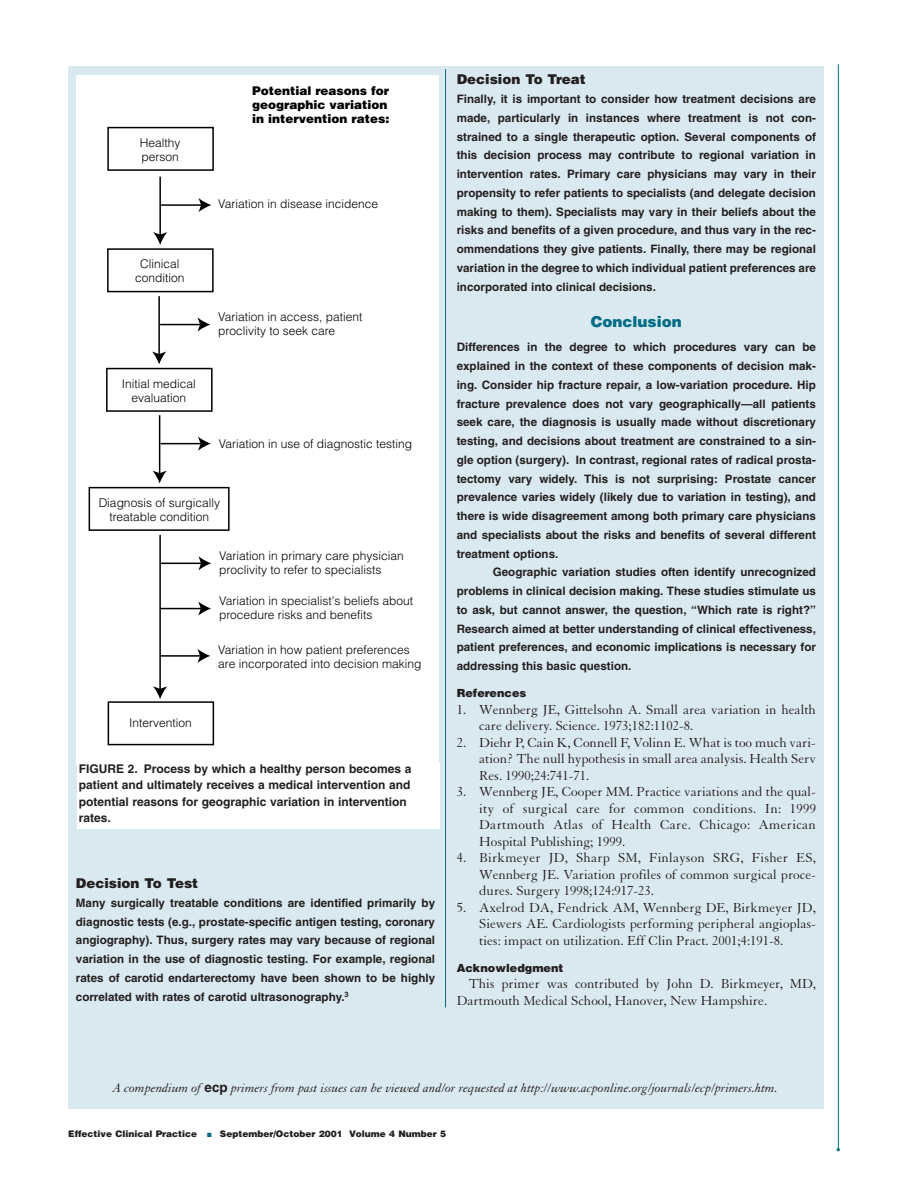
<style>
.page{position:relative;width:918px;height:1188px;background:#fff}
.page>*{position:absolute;margin:0;border:0;box-sizing:border-box;transform-origin:0 0}
.t1{font:900 15px "Helvetica";color:#006c85}
.t2{font:14.25px/16.5px "Granjon";color:#231f20;text-align:justify}
.t3{font:italic 13.5px "Granjon";color:#231f20}
.t4{font:900 13.5px "Helvetica";color:#231f20}
.t5{font:300 12px/14.2px "Helvetica";color:#000}
.t6{font:700 12px/16.5px "Helvetica";color:#231f20}
.t7{font:900 12px/14.2px "Helvetica";color:#000}
.t8{font:700 11.7px/18.8px "Helvetica";color:#231f20;text-align:justify}
.t9{font:900 11.25px "Helvetica";color:#231f20}
.t10{font:10.5px "Granjon";color:#006c85}
.t11{font:900 9px "Helvetica";color:#231f20}
.s1{font-family:"Helvetica";font-weight:700;font-style:normal}
.s2{color:#006c85}
</style>
<div class="page">
<hr style="left:838px;top:64px;width:1px;height:1086px;background:#006c85">
<div style="left:68px;top:66px;width:756px;height:1043px;background:#dae9ef"></div>
<hr style="left:445px;top:69px;width:1px;height:938px;background:#006c85">
<div style="left:77px;top:75px;width:362px;height:689px;background:#fff"></div>
<hr style="left:159px;top:177px;width:2px;height:59px;background:#000">
<svg style="left:153px;top:232px;width:14px;height:13px"></svg>
<div style="left:107px;top:127px;width:107px;height:44px;background:#fff;border:2px solid #000"></div>
<hr style="left:161px;top:204px;width:41px;height:2px;background:#000">
<svg style="left:199px;top:198px;width:12px;height:14px"></svg>
<div style="left:107px;top:248px;width:107px;height:44px;background:#fff;border:2px solid #000"></div>
<hr style="left:158px;top:296px;width:2px;height:59px;background:#000">
<svg style="left:152px;top:352px;width:14px;height:12px"></svg>
<hr style="left:160px;top:324px;width:41px;height:1px;background:#000">
<svg style="left:197px;top:317px;width:13px;height:15px"></svg>
<div style="left:106px;top:368px;width:107px;height:44px;background:#fff;border:2px solid #000"></div>
<hr style="left:159px;top:415px;width:1px;height:59px;background:#000">
<svg style="left:153px;top:471px;width:14px;height:12px"></svg>
<hr style="left:161px;top:443px;width:41px;height:1px;background:#000">
<svg style="left:198px;top:437px;width:13px;height:14px"></svg>
<div style="left:89px;top:487px;width:141px;height:44px;background:#fff;border:2px solid #000"></div>
<hr style="left:159px;top:535px;width:2px;height:155px;background:#000">
<svg style="left:153px;top:686px;width:14px;height:13px"></svg>
<hr style="left:161px;top:563px;width:41px;height:1px;background:#000">
<svg style="left:198px;top:556px;width:13px;height:14px"></svg>
<div style="left:108px;top:701px;width:106px;height:44px;background:#fff;border:2px solid #000"></div>
<hr style="left:161px;top:608px;width:41px;height:1px;background:#000">
<svg style="left:198px;top:601px;width:13px;height:15px"></svg>
<hr style="left:160px;top:655px;width:41px;height:2px;background:#000">
<svg style="left:198px;top:649px;width:12px;height:14px"></svg>
<div style="left:77px;top:762px;width:362px;height:67px;background:#fff"></div>
<p class="t5" style="left:140px;top:136px;width:42px">Healthy person</p>
<p class="t5" style="left:135px;top:258px;width:51px;text-align:center">Clinical condition</p>
<p class="t5" style="left:122px;top:377px;width:76px;text-align:center">Initial medical evaluation</p>
<p class="t7" style="left:252px;top:84px;width:139px">Potential reasons for geographic variation in intervention rates:</p>
<p class="t5" style="left:218px;top:198px;width:162px">Variation in disease incidence</p>
<p class="t5" style="left:218px;top:311px;width:146px">Variation in access, patient proclivity to seek care</p>
<p class="t5" style="left:219px;top:437px;width:195px">Variation in use of diagnostic testing</p>
<p class="t5" style="left:99px;top:496px;width:123px;text-align:center">Diagnosis of surgically treatable condition</p>
<p class="t5" style="left:219px;top:549px;width:186px">Variation in primary care physician proclivity to refer to specialists</p>
<p class="t5" style="left:129px;top:717px;width:64px">Intervention</p>
<p class="t5" style="left:219px;top:595px;width:196px">Variation in specialist's beliefs about procedure risks and benefits</p>
<p class="t5" style="left:218px;top:644px;width:205px">Variation in how patient preferences are incorporated into decision making</p>
<p class="t6" style="left:79px;top:761px;width:334px">FIGURE 2. Process by which a healthy person becomes a patient and ultimately receives a medical intervention and potential reasons for geographic variation in intervention rates.</p>
<p class="t4" style="left:76px;top:878px;width:124px">Decision To Test</p>
<p class="t8" style="left:76px;top:894px;width:361px">Many surgically treatable conditions are identified primarily by diagnostic tests (e.g., prostate-specific antigen testing, coronary angiography). Thus, surgery rates may vary because of regional variation in the use of diagnostic testing. For example, regional rates of carotid endarterectomy have been shown to be highly correlated with rates of carotid ultrasonography.<sup>3</sup></p>
<p class="t4" style="left:457px;top:75px;width:131px">Decision To Treat</p>
<p class="t8" style="left:457px;top:91px;width:361px">Finally, it is important to consider how treatment decisions are made, particularly in instances where treatment is not con&shy;strained to a single therapeutic option. Several components of this decision process may contribute to regional variation in intervention rates. Primary care physicians may vary in their propensity to refer patients to specialists (and delegate decision making to them). Specialists may vary in their beliefs about the risks and benefits of a given procedure, and thus vary in the rec&shy;ommendations they give patients. Finally, there may be regional variation in the degree to which individual patient preferences are incorporated into clinical decisions.</p>
<p class="t1" style="left:591px;top:316px;width:92px">Conclusion</p>
<p class="t8" style="left:457px;top:339px;width:361px">Differences in the degree to which procedures vary can be explained in the context of these components of decision mak&shy;ing. Consider hip fracture repair, a low-variation procedure. Hip fracture prevalence does not vary geographically—all patients seek care, the diagnosis is usually made without discretionary testing, and decisions about treatment are constrained to a sin&shy;gle option (surgery). In contrast, regional rates of radical prosta&shy;tectomy vary widely. This is not surprising: Prostate cancer prevalence varies widely (likely due to variation in testing), and there is wide disagreement among both primary care physicians and specialists about the risks and benefits of several different treatment options.</p>
<p class="t8" style="left:457px;top:564px;width:361px;text-indent:36px">Geographic variation studies often identify unrecognized problems in clinical decision making. These studies stimulate us to ask, but cannot answer, the question, “Which rate is right?” Research aimed at better understanding of clinical effectiveness, patient preferences, and economic implications is necessary for addressing this basic question.</p>
<p class="t9" style="left:457px;top:689px;width:71px">References</p>
<p class="t2" style="left:479px;top:702px;width:338px;text-indent:-22px">1. Wennberg JE, Gittelsohn A. Small area variation in health care delivery. Science. 1973;182:1102-8.</p>
<p class="t2" style="left:479px;top:735px;width:338px;text-indent:-22px">2. Diehr P, Cain K, Connell F, Volinn E. What is too much vari&shy;ation? The null hypothesis in small area analysis. Health Serv Res. 1990;24:741-71.</p>
<p class="t2" style="left:479px;top:785px;width:338px;text-indent:-22px">3. Wennberg JE, Cooper MM. Practice variations and the qual&shy;ity of surgical care for common conditions. In: 1999<br>Dartmouth Atlas of Health Care. Chicago: American Hospital Publishing; 1999.</p>
<p class="t2" style="left:479px;top:851px;width:338px;text-indent:-22px">4. Birkmeyer JD, Sharp SM, Finlayson SRG, Fisher ES, Wennberg JE. Variation profiles of common surgical proce&shy;dures. Surgery 1998;124:917-23.</p>
<p class="t2" style="left:479px;top:900px;width:338px;text-indent:-22px">5. Axelrod DA, Fendrick AM, Wennberg DE, Birkmeyer JD, Siewers AE. Cardiologists performing peripheral angioplas&shy;ties: impact on utilization. Eff Clin Pract. 2001;4:191-8.</p>
<p class="t9" style="left:457px;top:964px;width:108px">Acknowledgment</p>
<p class="t2" style="left:457px;top:977px;width:361px;text-indent:12px">This primer was contributed by John D. Birkmeyer, MD,<br>Dartmouth Medical School, Hanover, New Hampshire.</p>
<p class="t3" style="left:113px;top:1083px;width:666px">A compendium of <span class="s1">ecp</span> primers from past issues can be viewed and/or requested at http://www.acponline.org/journals/ecp/primers.htm.</p>
<p class="t11" style="left:68px;top:1131px;width:379px">Effective Clinical Practice <span class="s2">■</span> September/October 2001 Volume 4 Number 5</p>
<p class="t10" style="left:836px;top:1145px;width:7px">•</p>
</div>
